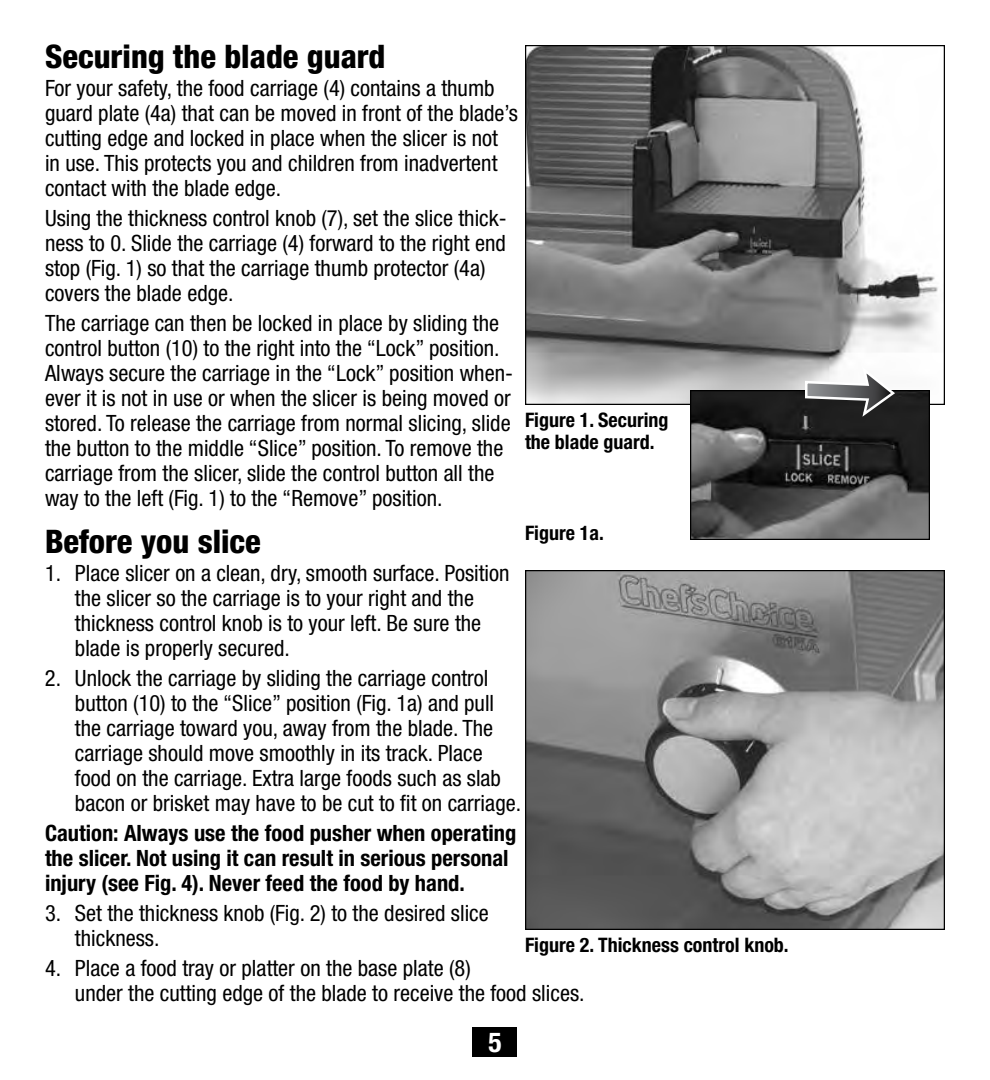
<style>
.page{position:relative;width:990px;height:1080px;background:#fff}
.page>*{position:absolute;margin:0;border:0;box-sizing:border-box;transform-origin:0 0}
.t1{font:800 condensed 32.5px "Helvetica Neue LT Std";color:#000}
.t2{font:700 condensed 27.5px "Helvetica Neue LT Std";color:#fff}
.t3{font:condensed 22.5px/25px "Helvetica Neue LT Std";color:#000}
.t4{font:700 condensed 22.5px/25px "Helvetica Neue LT Std";color:#000}
.t5{font:700 condensed 20px/22.5px "Helvetica Neue LT Std";color:#000}
</style>
<div class="page">
<div style="left:472px;top:1028px;width:46px;height:30px;background:#000"></div>
<img style="left:527px;top:47px;width:411px;height:356px">
<img style="left:692px;top:392px;width:236px;height:146px">
<div style="left:690px;top:390px;width:240px;height:150px;border:1px solid #000"></div>
<img style="left:527px;top:572px;width:416px;height:356px">
<div style="left:525px;top:570px;width:420px;height:360px;border:1px solid #000"></div>
<svg style="left:804px;top:364px;width:93px;height:53px"></svg>
<h1 class="t1" style="left:45px;top:37px;width:342px">Securing the blade guard</h1>
<p class="t3" style="left:45px;top:75px;width:474px">For your safety, the food carriage (4) contains a thumb guard plate (4a) that can be moved in front of the blade’s cutting edge and locked in place when the slicer is not in use. This protects you and children from inadvertent contact with the blade edge.</p>
<p class="t3" style="left:45px;top:205px;width:463px">Using the thickness control knob (7), set the slice thick&shy;ness to 0. Slide the carriage (4) forward to the right end stop (Fig. 1) so that the carriage thumb protector (4a) covers the blade edge.</p>
<p class="t3" style="left:45px;top:310px;width:470px">The carriage can then be locked in place by sliding the control button (10) to the right into the “Lock” position.<br>Always secure the carriage in the “Lock” position when&shy;ever it is not in use or when the slicer is being moved or stored. To release the carriage from normal slicing, slide the button to the middle “Slice” position. To remove the carriage from the slicer, slide the control button all the way to the left (Fig. 1) to the “Remove” position.</p>
<h1 class="t1" style="left:45px;top:522px;width:217px">Before you slice</h1>
<p class="t3" style="left:75px;top:560px;width:436px;text-indent:-30px">1. Place slicer on a clean, dry, smooth surface. Position the slicer so the carriage is to your right and the thickness control knob is to your left. Be sure the blade is properly secured.</p>
<p class="t3" style="left:75px;top:665px;width:448px;text-indent:-30px">2. Unlock the carriage by sliding the carriage control button (10) to the “Slice” position (Fig. 1a) and pull the carriage toward you, away from the blade. The carriage should move smoothly in its track. Place food on the carriage. Extra large foods such as slab bacon or brisket may have to be cut to fit on carriage.</p>
<p class="t4" style="left:45px;top:820px;width:473px">Caution: Always use the food pusher when operating the slicer. Not using it can result in serious personal injury (see Fig. 4). Never feed the food by hand.</p>
<p class="t3" style="left:75px;top:900px;width:415px;text-indent:-30px">3. Set the thickness knob (Fig. 2) to the desired slice thickness.</p>
<p class="t3" style="left:75px;top:955px;width:511px;text-indent:-30px">4. Place a food tray or platter on the base plate (8)<br>under the cutting edge of the blade to receive the food slices.</p>
<p class="t5" style="left:525px;top:408px;width:145px">Figure 1. Securing the blade guard.</p>
<p class="t5" style="left:525px;top:521px;width:80px">Figure 1a.</p>
<p class="t5" style="left:525px;top:933px;width:265px">Figure 2. Thickness control knob.</p>
<p class="t2" style="left:488px;top:1026px;width:15px">5</p>
</div>
